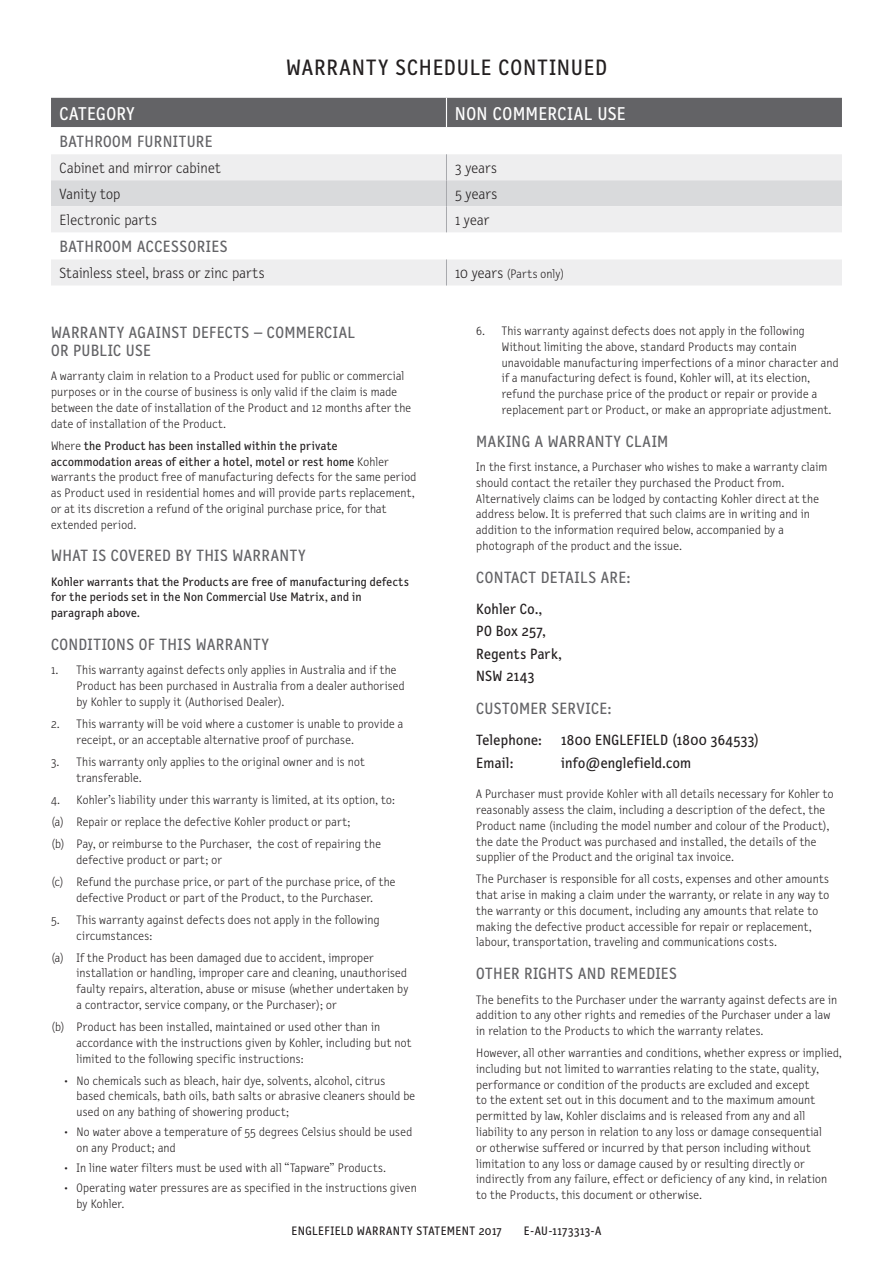
<style>
.page{position:relative;width:893px;height:1263px;background:#fff}
.page>*{position:absolute;margin:0;border:0;box-sizing:border-box;transform-origin:0 0}
.t1{font:22.5px "Letter Gothic Text";letter-spacing:.03em;color:#231f20}
.t2{font:18.75px "Letter Gothic Text";letter-spacing:.025em;color:#fff}
.t3{font:16.5px "Letter Gothic Text";letter-spacing:.025em;color:#636366}
.t4{font:16.5px "Letter Gothic Text";letter-spacing:.045em;color:#636366}
.t5{font:15px/22.5px "Letter Gothic Text";letter-spacing:.02em;color:#231f20}
.t6{font:300 15px "Letter Gothic Text";letter-spacing:.01em;color:#231f20}
.t7{font:300 12.3px/15.8px "Letter Gothic Text";letter-spacing:.02em;color:#231f20}
.t8{font:12.3px/15.8px "Letter Gothic Text";letter-spacing:.025em;color:#231f20}
.s1{font-size:15px}
.s2{font-weight:400}
</style>
<div class="page">
<svg style="left:51px;top:232px;width:791px;height:53px"></svg>
<div style="left:51px;top:98px;width:791px;height:29px;background:#636366"></div>
<svg style="left:51px;top:154px;width:791px;height:78px;background:#e7e7e8"></svg>
<svg style="left:446px;top:259px;width:1px;height:26px"></svg>
<h1 class="t1" style="left:286px;top:55px;width:29px">WARRA</h1>
<h1 class="t1" style="left:352px;top:55px;width:257px">NTY SCHEDULE CONTINUED</h1>
<h2 class="t2" style="left:60px;top:103px;width:58px">CATEGORY</h2>
<h2 class="t2" style="left:455px;top:103px;width:50px">NO N COMM</h2>
<h2 class="t2" style="left:538px;top:103px;width:89px">ERCIAL USE</h2>
<h3 class="t3" style="left:60px;top:132px;width:45px">BATHROOM</h3>
<h3 class="t4" style="left:137px;top:132px;width:77px">FURNITURE</h3>
<p class="t6" style="left:60px;top:159px;width:163px">Cabinet and mirror cabinet</p>
<p class="t6" style="left:455px;top:159px;width:43px">3 years</p>
<p class="t6" style="left:60px;top:185px;width:62px">Vanity top</p>
<p class="t6" style="left:455px;top:185px;width:44px">5 years</p>
<p class="t6" style="left:60px;top:211px;width:99px">Electronic parts</p>
<p class="t6" style="left:455px;top:211px;width:36px">1 year</p>
<h3 class="t3" style="left:60px;top:237px;width:45px">BATHROOM</h3>
<h3 class="t3" style="left:137px;top:237px;width:92px">ACCESSORIES</h3>
<p class="t6" style="left:60px;top:265px;width:207px">Stainless steel, brass or zinc parts</p>
<p class="t7" style="left:455px;top:266px;width:111px"><span class="s1">10 years</span> (Parts only)</p>
<h3 class="t3" style="left:51px;top:323px;width:22px">WARRA</h3>
<h3 class="t3" style="left:98px;top:323px;width:180px">NTY AGAINST DEFECTS – COMM</h3>
<h3 class="t3" style="left:307px;top:323px;width:49px">ERCIAL</h3>
<h3 class="t3" style="left:51px;top:341px;width:101px">OR PUBLIC USE</h3>
<p class="t7" style="left:51px;top:369px;width:362px">A warranty claim in relation to a Product used for public or commercial purposes or in the course of business is only valid if the claim is made between the date of installation of the Product and 12 months after the date of installation of the Product.</p>
<p class="t7" style="left:51px;top:438px;width:367px">Where <span class="s2">THE PRODUCT HAS BEEN INSTALLED WITHIN THE PRIVATE ACCOMMODATION AREAS OF EITHER A HOTEL, MOTEL OR REST HOME</span> Kohler warrants the product free of manufacturing defects for the same period as Product used in residential homes and will provide parts replacement, or at its discretion a refund of the original purchase price, for that extended period.</p>
<h3 class="t3" style="left:51px;top:547px;width:203px">WHAT IS COVERED BY THIS WARRA</h3>
<h3 class="t3" style="left:280px;top:547px;width:19px">NTY</h3>
<p class="t8" style="left:51px;top:574px;width:359px">KOHLER WARRANTS THAT THE PRODUCTS ARE FREE OF MANUFACTURING DEFECTS<br>FOR THE PERIODS SET IN THE N ON COMMERCIAL USE MATRIX, AND IN<br>PARAGRAPH ABOVE.</p>
<h3 class="t3" style="left:51px;top:635px;width:155px">CONDITIONS OF THIS WARRA</h3>
<h3 class="t3" style="left:243px;top:635px;width:19px">NTY</h3>
<p class="t7" style="left:77px;top:663px;width:330px;text-indent:-26px">1. This warranty against defects only applies in Australia and if the<br>Product has been purchased in Australia from a dealer authorised by Kohler to supply it (Authorised Dealer).</p>
<p class="t7" style="left:77px;top:716px;width:328px;text-indent:-26px">2. This warranty will be void where a customer is unable to provide a receipt, or an acceptable alternative proof of purchase.</p>
<p class="t7" style="left:77px;top:754px;width:289px;text-indent:-26px">3. This warranty only applies to the original owner and is not transferable.</p>
<p class="t7" style="left:51px;top:789px;width:345px;line-height:22.2px">4. Kohler’s liability under this warranty is limited, at its option, to: (a) Repair or replace the defective Kohler product or part;<br>(b) Pay, or reimburse to the Purchaser, the cost of repairing the</p>
<p class="t7" style="left:51px;top:849px;width:346px;line-height:22.2px;text-indent:26px">defective product or part; or<br>(c) Refund the purchase price, or part of the purchase price, of the</p>
<p class="t7" style="left:77px;top:890px;width:298px">defective Product or part of the Product, to the Purchaser.</p>
<p class="t7" style="left:77px;top:912px;width:305px;text-indent:-26px">5. This warranty against defects does not apply in the following circumstances:</p>
<p class="t7" style="left:77px;top:950px;width:333px;text-indent:-26px">(a) If the Product has been damaged due to accident, improper installation or handling, improper care and cleaning, unauthorised faulty repairs, alteration, abuse or misuse (whether undertaken by a contractor, service company, or the Purchaser); or</p>
<p class="t7" style="left:77px;top:1019px;width:336px;text-indent:-26px">(b) Product has been installed, maintained or used other than in accordance with the instructions given by Kohler, including but not limited to the following specific instructions:</p>
<p class="t7" style="left:77px;top:1073px;width:340px;text-indent:-13px">• No chemicals such as bleach, hair dye, solvents, alcohol, citrus based chemicals, bath oils, bath salts or abrasive cleaners should be used on any bathing of showering product;</p>
<p class="t7" style="left:77px;top:1124px;width:337px;text-indent:-13px">• No water above a temperature of 55 degrees Celsius should be used on any Product; and</p>
<p class="t7" style="left:64px;top:1160px;width:324px">• In line water filters must be used with all “Tapware” Products.</p>
<p class="t7" style="left:77px;top:1180px;width:342px;text-indent:-13px">• Operating water pressures are as specified in the instructions given by Kohler.</p>
<p class="t7" style="left:502px;top:323px;width:338px;text-indent:-26px">6. This warranty against defects does not apply in the following Without limiting the above, standard Products may contain unavoidable manufacturing imperfections of a minor character and if a manufacturing defect is found, Kohler will, at its election, refund the purchase price of the product or repair or provide a replacement part or Product, or make an appropriate adjustment.</p>
<h3 class="t3" style="left:476px;top:432px;width:82px">MAKING A WARRA</h3>
<h3 class="t3" style="left:595px;top:432px;width:72px">NTY CLAIM</h3>
<p class="t7" style="left:476px;top:459px;width:353px">In the first instance, a Purchaser who wishes to make a warranty claim should contact the retailer they purchased the Product from.<br>Alternatively claims can be lodged by contacting Kohler direct at the address below. It is preferred that such claims are in writing and in addition to the information required below, accompanied by a photograph of the product and the issue.</p>
<h3 class="t3" style="left:476px;top:568px;width:156px">CONTACT DETAILS ARE:</h3>
<p class="t5" style="left:476px;top:598px;width:87px">KOHLER CO.,<br>PO BOX 257,<br>REGENTS PARK,<br>NSW 2143</p>
<h3 class="t3" style="left:476px;top:699px;width:137px">CUSTOM ER SERVICE:</h3>
<p class="t5" style="left:476px;top:729px;width:67px">TELEPHONE:</p>
<p class="t5" style="left:561px;top:729px;width:43px">1800 ENGLEFIELD</p>
<p class="t5" style="left:672px;top:729px;width:89px">(1800 364533)</p>
<p class="t5" style="left:476px;top:751px;width:39px">EMAIL:</p>
<p class="t5" style="left:561px;top:751px;width:131px">INFO@ENGLEFIELD.COM</p>
<p class="t7" style="left:476px;top:786px;width:359px">A Purchaser must provide Kohler with all details necessary for Kohler to reasonably assess the claim, including a description of the defect, the Product name (including the model number and colour of the Product), the date the Product was purchased and installed, the details of the supplier of the Product and the original tax invoice.</p>
<p class="t7" style="left:476px;top:872px;width:354px">The Purchaser is responsible for all costs, expenses and other amounts that arise in making a claim under the warranty, or relate in any way to the warranty or this document, including any amounts that relate to making the defective product accessible for repair or replacement, labour, transportation, traveling and communications costs.</p>
<h3 class="t3" style="left:476px;top:964px;width:202px">OTHER RIGHTS AND REMEDIES</h3>
<p class="t7" style="left:476px;top:992px;width:363px">The benefits to the Purchaser under the warranty against defects are in addition to any other rights and remedies of the Purchaser under a law in relation to the Products to which the warranty relates.</p>
<p class="t7" style="left:476px;top:1045px;width:367px">However, all other warranties and conditions, whether express or implied, including but not limited to warranties relating to the state, quality, performance or condition of the products are excluded and except<br>to the extent set out in this document and to the maximum amount permitted by law, Kohler disclaims and is released from any and all liability to any person in relation to any loss or damage consequential<br>or otherwise suffered or incurred by that person including without limitation to any loss or damage caused by or resulting directly or indirectly from any failure, effect or deficiency of any kind, in relation<br>to the Products, this document or otherwise.</p>
<p class="t8" style="left:292px;top:1223px;width:82px">ENGLEFIELD WARRA</p>
<p class="t8" style="left:393px;top:1223px;width:31px">NTY STAT</p>
<p class="t8" style="left:441px;top:1223px;width:63px">EM ENT 2017</p>
<p class="t8" style="left:524px;top:1223px;width:79px">E-AU -1173313-A</p>
</div>
